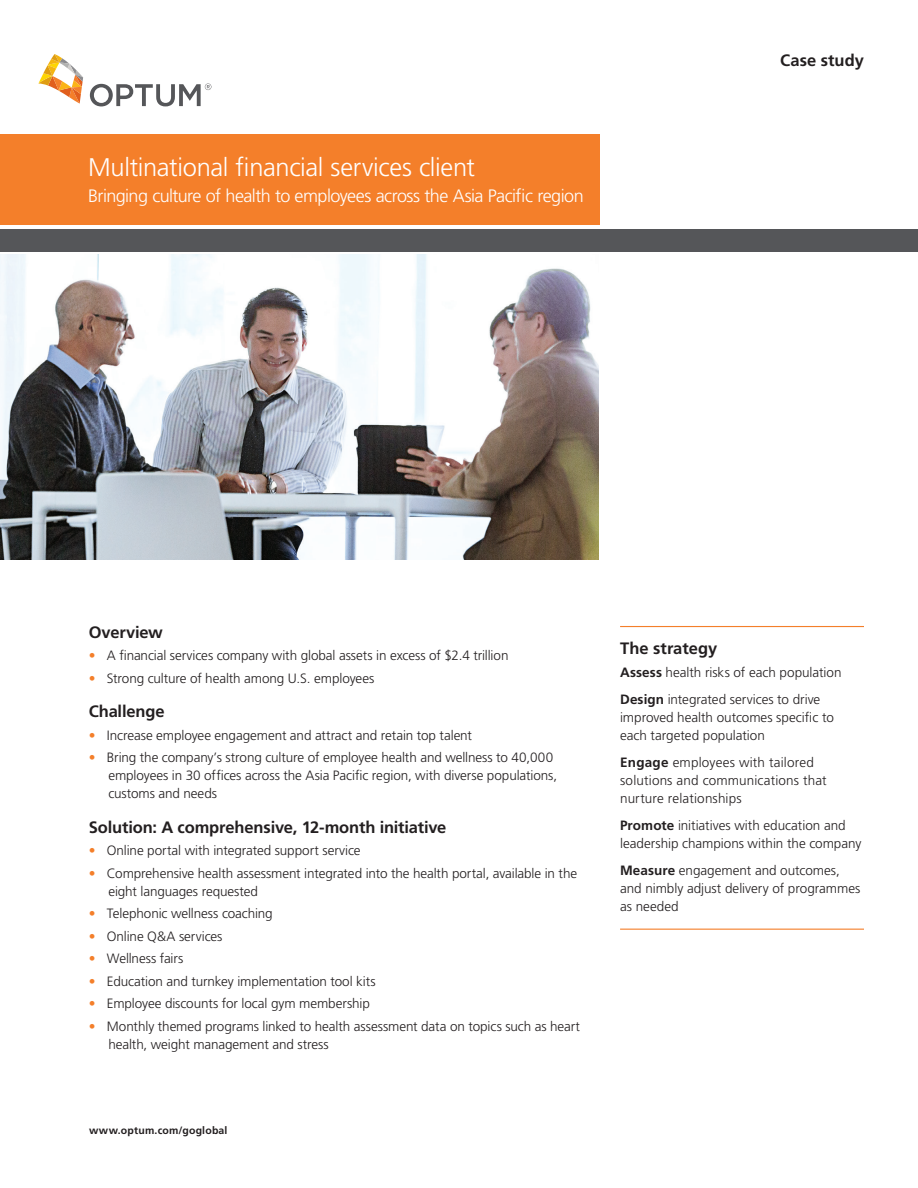
<style>
.page{position:relative;width:918px;height:1188px;background:#fff}
.page>*{position:absolute;margin:0;border:0;box-sizing:border-box;transform-origin:0 0}
.t1{font:300 25.5px "Frutiger LT Std";letter-spacing:-.015em;color:#fff}
.t2{font:300 18px "Frutiger LT Std";letter-spacing:-.03em;color:#fff}
.t3{font:700 16.5px "Frutiger LT Std";letter-spacing:-.01em;color:#231f20}
.t4{font:300 13.5px/18px "Frutiger LT Std";letter-spacing:-.005em;color:#231f20}
.t5{font:700 10.5px "Frutiger LT Std";letter-spacing:.02em;color:#231f20}
.s1{color:#f47f2a}
.s2{font-weight:700}
</style>
<div class="page">
<div style="left:0;top:134px;width:599px;height:91px;background:#f47f2a"></div>
<div style="left:0;top:229px;width:918px;height:22px;background:#555659"></div>
<hr style="left:620px;top:626px;width:244px;height:1px;background:#f47f2a">
<hr style="left:620px;top:929px;width:244px;height:1px;background:#f47f2a">
<svg style="left:38px;top:54px;width:45px;height:50px"></svg>
<svg style="left:90px;top:83px;width:121px;height:23px"></svg>
<img style="left:0;top:254px;width:599px;height:305px">
<h1 class="t1" style="left:88px;top:152px;width:388px">Multinational financial services client</h1>
<h2 class="t2" style="left:88px;top:185px;width:497px">Bringing culture of health to employees across the Asia Pacific region</h2>
<p class="t3" style="left:780px;top:51px;width:85px">Case study</p>
<p class="t3" style="left:89px;top:622px;width:76px">Overview</p>
<p class="t4" style="left:89px;top:647px;width:421px"><span class="s1">•</span> A financial services company with global assets in excess of $2.4 trillion</p>
<p class="t4" style="left:89px;top:669px;width:287px"><span class="s1">•</span> Strong culture of health among U.S. employees</p>
<p class="t3" style="left:89px;top:702px;width:77px">Challenge</p>
<p class="t4" style="left:89px;top:726px;width:385px"><span class="s1">•</span> Increase employee engagement and attract and retain top talent</p>
<p class="t4" style="left:108px;top:749px;width:450px;text-indent:-19px"><span class="s1">•</span> Bring the company’s strong culture of employee health and wellness to 40,000 employees in 30 offices across the Asia Pacific region, with diverse populations, customs and needs</p>
<p class="t3" style="left:89px;top:817px;width:359px">Solution: A comprehensive, 12-month initiative</p>
<p class="t4" style="left:89px;top:842px;width:273px"><span class="s1">•</span> Online portal with integrated support service</p>
<p class="t4" style="left:108px;top:864px;width:470px;text-indent:-19px"><span class="s1">•</span> Comprehensive health assessment integrated into the health portal, available in the eight languages requested</p>
<p class="t4" style="left:89px;top:905px;width:185px"><span class="s1">•</span> Telephonic wellness coaching</p>
<p class="t4" style="left:89px;top:927px;width:135px"><span class="s1">•</span> Online Q&amp;A services</p>
<p class="t4" style="left:89px;top:950px;width:96px"><span class="s1">•</span> Wellness fairs</p>
<p class="t4" style="left:89px;top:972px;width:288px"><span class="s1">•</span> Education and turnkey implementation tool kits</p>
<p class="t4" style="left:89px;top:995px;width:283px"><span class="s1">•</span> Employee discounts for local gym membership</p>
<p class="t4" style="left:108px;top:1017px;width:473px;text-indent:-19px"><span class="s1">•</span> Monthly themed programs linked to health assessment data on topics such as heart health, weight management and stress</p>
<p class="t5" style="left:89px;top:1124px;width:140px">www.optum.com/goglobal</p>
<p class="t3" style="left:620px;top:639px;width:99px">The strategy</p>
<p class="t4" style="left:620px;top:659px;width:223px;line-height:27px"><span class="s2">Assess</span> health risks of each population<br><span class="s2">Design</span> integrated services to drive</p>
<p class="t4" style="left:620px;top:708px;width:215px">improved health outcomes specific to each targeted population</p>
<p class="t4" style="left:620px;top:753px;width:208px"><span class="s2">Engage</span> employees with tailored solutions and communications that nurture relationships</p>
<p class="t4" style="left:620px;top:816px;width:243px"><span class="s2">Promote</span> initiatives with education and leadership champions within the company</p>
<p class="t4" style="left:620px;top:861px;width:242px"><span class="s2">Measure</span> engagement and outcomes, and nimbly adjust delivery of programmes as needed</p>
</div>
